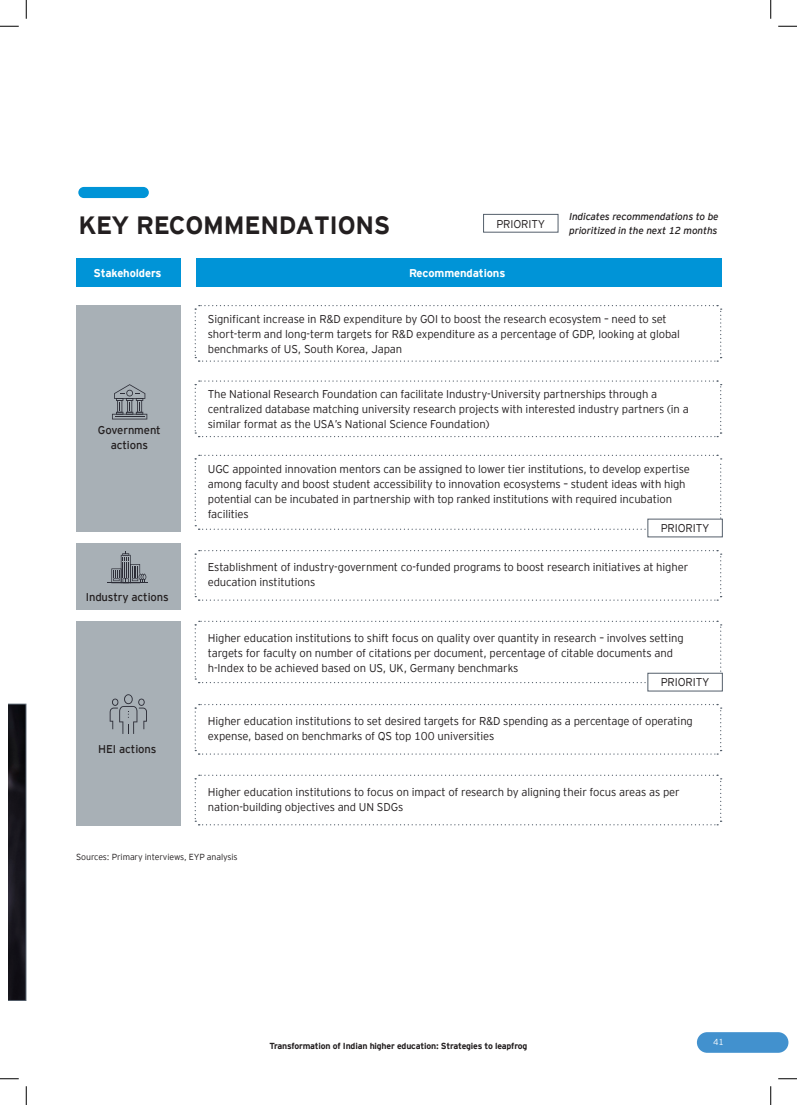
<style>
.page{position:relative;width:797px;height:1105px;background:#fff}
.page>*{position:absolute;margin:0;border:0;box-sizing:border-box;transform-origin:0 0}
.Heading_1{font:700 25px "EY Interstate";letter-spacing:-.01em;color:#231f20}
.Body_Text{font:300 11.25px/15px "EY Interstate";letter-spacing:-.01em;color:#231f20}
.Body_Text-2{font:11.25px/15px "EY Interstate";letter-spacing:-.01em;color:#231f20;text-align:center}
.Body_Text-3{font:700 11.25px "EY Interstate";letter-spacing:-.01em;color:#fff}
.Body_Text-4{font:italic 10px/13.8px "EY Interstate";letter-spacing:-.01em;color:#231f20}
.t1{font:700 8.75px "EY Interstate";letter-spacing:-.02em;color:#231f20}
.Body_Text-5{font:300 8.75px "EY Interstate";letter-spacing:-.01em;color:#231f20}
.t2{font:300 8.75px "EY Interstate";color:#fff}
</style>
<div class="page">
<div style="left:697px;top:1032px;width:91px;height:21px;background:#4291ce;border-radius:10px"></div>
<svg style="left:194px;top:305px;width:528px;height:57px"></svg>
<svg style="left:194px;top:380px;width:528px;height:58px"></svg>
<svg style="left:194px;top:550px;width:528px;height:51px"></svg>
<svg style="left:194px;top:704px;width:528px;height:51px"></svg>
<svg style="left:194px;top:774px;width:528px;height:52px"></svg>
<div style="left:78px;top:187px;width:71px;height:11px;background:#0094d7;border-radius:6px"></div>
<div style="left:76px;top:258px;width:104px;height:29px;background:#0094d7"></div>
<div style="left:196px;top:258px;width:525px;height:29px;background:#0094d7"></div>
<svg style="left:194px;top:454px;width:529px;height:83px"></svg>
<svg style="left:194px;top:620px;width:529px;height:72px"></svg>
<div style="left:76px;top:305px;width:104px;height:226px;background:#a8b0b6"></div>
<svg style="left:76px;top:543px;width:104px;height:66px;background:#a1a9af"></svg>
<div style="left:76px;top:621px;width:104px;height:204px;background:#a8b0b6"></div>
<svg style="left:483px;top:214px;width:75px;height:19px"></svg>
<svg style="left:9px;top:703px;width:18px;height:298px;background:#201f26"></svg>
<svg style="left:0;top:25px;width:19px;height:2px"></svg>
<svg style="left:778px;top:25px;width:19px;height:2px"></svg>
<svg style="left:0;top:1078px;width:19px;height:1px"></svg>
<svg style="left:778px;top:1078px;width:19px;height:1px"></svg>
<svg style="left:25px;top:0;width:2px;height:19px"></svg>
<svg style="left:25px;top:1086px;width:2px;height:19px"></svg>
<svg style="left:770px;top:0;width:1px;height:19px"></svg>
<svg style="left:770px;top:1086px;width:1px;height:19px"></svg>
<p class="Heading_1" style="left:78px;top:207px;width:314px">KEY RECOMMENDATIONS</p>
<p class="Body_Text-3" style="left:94px;top:265px;width:70px">Stakeholders</p>
<p class="Body_Text-3" style="left:409px;top:265px;width:98px">Recommendations</p>
<p class="Body_Text" style="left:496px;top:215px;width:50px">PRIORITY</p>
<p class="Body_Text-4" style="left:569px;top:209px;width:151px">Indicates recommendations to be prioritized in the next 12 months</p>
<p class="Body_Text-2" style="left:98px;top:422px;width:64px">Government actions</p>
<p class="Body_Text-2" style="left:86px;top:589px;width:84px">Industry actions</p>
<p class="Body_Text-2" style="left:98px;top:741px;width:60px">HEI actions</p>
<p class="Body_Text" style="left:208px;top:311px;width:473px">Significant increase in R&amp;D expenditure by GOI to boost the research ecosystem – need to set short-term and long-term targets for R&amp;D expenditure as a percentage of GDP, looking at global benchmarks of US, South Korea, Japan</p>
<p class="Body_Text" style="left:208px;top:386px;width:482px">The National Research Foundation can facilitate Industry-University partnerships through a centralized database matching university research projects with interested industry partners (in a similar format as the USA’s National Science Foundation)</p>
<p class="Body_Text" style="left:208px;top:461px;width:483px">UGC appointed innovation mentors can be assigned to lower tier institutions, to develop expertise among faculty and boost student accessibility to innovation ecosystems – student ideas with high potential can be incubated in partnership with top ranked institutions with required incubation facilities</p>
<p class="Body_Text" style="left:660px;top:520px;width:50px">PRIORITY</p>
<p class="Body_Text" style="left:208px;top:559px;width:482px">Establishment of industry-government co-funded programs to boost research initiatives at higher education institutions</p>
<p class="Body_Text" style="left:208px;top:630px;width:477px">Higher education institutions to shift focus on quality over quantity in research – involves setting targets for faculty on number of citations per document, percentage of citable documents and h-Index to be achieved based on US, UK, Germany benchmarks</p>
<p class="Body_Text" style="left:660px;top:674px;width:50px">PRIORITY</p>
<p class="Body_Text" style="left:208px;top:713px;width:486px">Higher education institutions to set desired targets for R&amp;D spending as a percentage of operating expense, based on benchmarks of QS top 100 universities</p>
<p class="Body_Text" style="left:208px;top:784px;width:473px">Higher education institutions to focus on impact of research by aligning their focus areas as per nation-building objectives and UN SDGs</p>
<p class="Body_Text-5" style="left:76px;top:850px;width:163px">Sources: Primary interviews, EYP analysis</p>
<p class="t1" style="left:269px;top:1040px;width:259px">Transformation of Indian higher education: Strategies to leapfrog</p>
<p class="t2" style="left:713px;top:1035px;width:12px">41</p>
</div>
